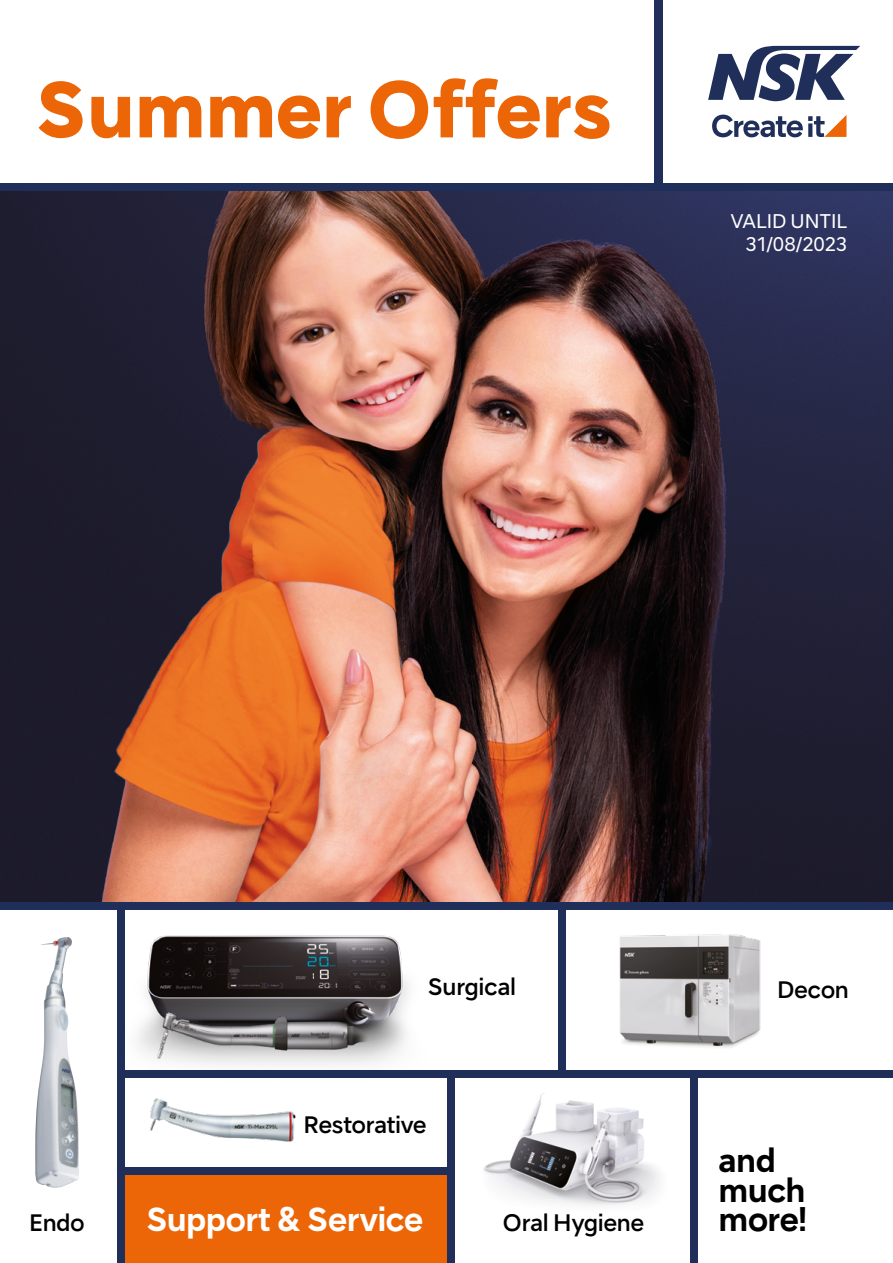
<style>
.page{position:relative;width:893px;height:1263px;background:#fff}
.page>*{position:absolute;margin:0;border:0;box-sizing:border-box;transform-origin:0 0}
.t1{font:800 75px "NSKTSRE";letter-spacing:-.025em;color:#ec6608}
.t2{font:700 31.5px "NSKTSRE";letter-spacing:-.035em;color:#fff}
.t3{font:700 31.5px/29.2px "NSKTSRE";letter-spacing:-.035em;color:#000}
.t4{font:500 22.5px "NSKTSRE";letter-spacing:-.035em;color:#000}
.t5{font:18.75px/22.5px "NSKTSRE";letter-spacing:-.035em;color:#fff;text-align:right}
</style>
<div class="page">
<img style="left:0;top:191px;width:893px;height:711px">
<img style="left:46px;top:191px;width:726px;height:711px">
<div style="left:121px;top:1172px;width:328px;height:91px;background:#ec6608"></div>
<img style="left:108px;top:898px;width:331px;height:198px">
<img style="left:157px;top:1012px;width:217px;height:46px">
<img style="left:35px;top:937px;width:44px;height:251px">
<img style="left:483px;top:1093px;width:177px;height:113px">
<div style="left:121px;top:1070px;width:772px;height:8px;background:#202f5a"></div>
<div style="left:121px;top:1167px;width:330px;height:8px;background:#202f5a"></div>
<div style="left:558px;top:906px;width:8px;height:168px;background:#202f5a"></div>
<img style="left:619px;top:934px;width:142px;height:114px">
<div style="left:0;top:902px;width:893px;height:8px;background:#202f5a"></div>
<div style="left:0;top:184px;width:893px;height:7px;background:#202f5a"></div>
<div style="left:654px;top:0;width:8px;height:186px;background:#202f5a"></div>
<svg style="left:712px;top:115px;width:134px;height:22px"></svg>
<svg style="left:708px;top:46px;width:152px;height:55px"></svg>
<img style="left:150px;top:1098px;width:146px;height:44px">
<div style="left:117px;top:906px;width:7px;height:357px;background:#202f5a"></div>
<div style="left:690px;top:1075px;width:7px;height:188px;background:#202f5a"></div>
<div style="left:447px;top:1075px;width:8px;height:188px;background:#202f5a"></div>
<h1 class="t1" style="left:34px;top:58px;width:580px">Summer Offers</h1>
<p class="t5" style="left:730px;top:210px;width:118px">VALID UNTIL<br>31/08/2023</p>
<p class="t4" style="left:428px;top:971px;width:90px">Surgical</p>
<p class="t4" style="left:303px;top:1109px;width:125px">Restorative</p>
<p class="t4" style="left:777px;top:974px;width:74px">Decon</p>
<h2 class="t3" style="left:718px;top:1146px;width:89px">and much</h2>
<p class="t4" style="left:29px;top:1207px;width:58px">Endo</p>
<h2 class="t2" style="left:146px;top:1197px;width:280px">Support &amp; Service</h2>
<h2 class="t3" style="left:718px;top:1204px;width:90px">more!</h2>
<p class="t4" style="left:503px;top:1208px;width:143px">Oral Hygiene</p>
</div>
